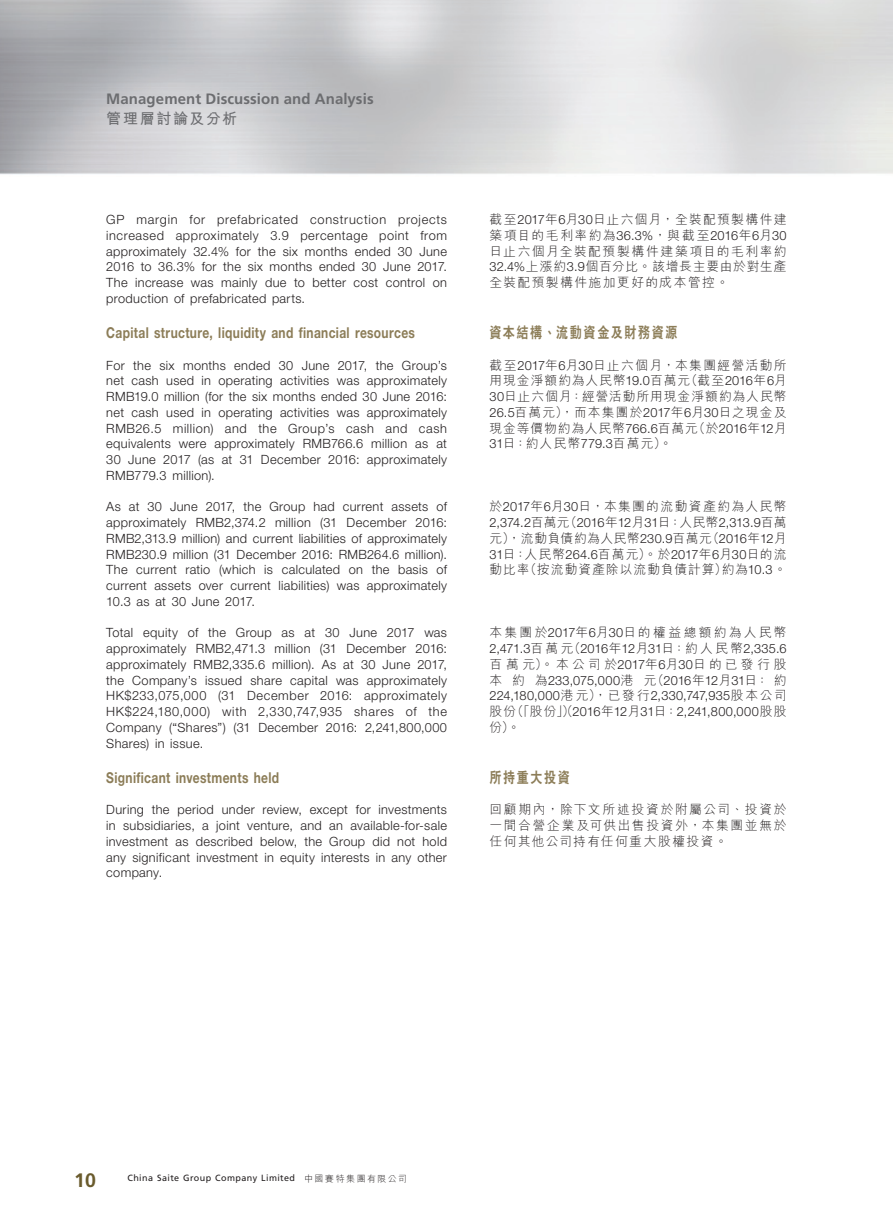
<style>
.page{position:relative;width:893px;height:1212px;background:#fff}
.page>*{position:absolute;margin:0;border:0;box-sizing:border-box;transform-origin:0 0}
.t1{font:700 19.5px "Frutiger LT Std";color:#6a5b2d}
._04___H2{font:700 15px "Helvetica Neue LT Std";letter-spacing:.03em;color:#8c7d58;scale:.8 1}
.t2{font:700 15px "Frutiger LT Std";letter-spacing:.005em;color:#6c6d70}
._04___H2-2{font:800 15px "C Hei 2 HK";letter-spacing:.14em;color:#8c7d58;scale:.8 1}
.t3{font:700 15px "M Hei HK";letter-spacing:.11em;color:#6c6d70}
._01_Body_Text{font:300 12.75px/15.8px "Helvetica Neue LT Std";letter-spacing:.025em;color:#231f20;text-align:justify}
._01_Body_Text-2{font:300 12.75px/15.8px "M Hei HK";letter-spacing:.095em;color:#231f20;text-align:justify}
.t4{font:9px "Frutiger LT Std";letter-spacing:.045em;color:#231f20}
.s1{font-family:"Helvetica Neue LT Std"}
.s2{font-family:"M Hei HK"}
.s3{font-family:"M Hei HK";font-weight:300}
</style>
<div class="page">
<p class="t2" style="left:106px;top:90px;width:269px">Management Discussion and Analysis</p>
<p class="t3" style="left:106px;top:107px;width:132px">管理層討論及分析</p>
<p class="_01_Body_Text" style="left:106px;top:211px;width:342px">GP margin for prefabricated construction projects increased approximately 3.9 percentage point from approximately 32.4% for the six months ended 30 June 2016 to 36.3% for the six months ended 30 June 2017.<br>The increase was mainly due to better cost control on production of prefabricated parts.</p>
<p class="_04___H2" style="left:106px;top:323px;width:387px">Capital structure, liquidity and financial resources</p>
<p class="_01_Body_Text" style="left:106px;top:357px;width:342px">For the six months ended 30 June 2017, the Group’s net cash used in operating activities was approximately RMB19.0 million (for the six months ended 30 June 2016: net cash used in operating activities was approximately RMB26.5 million) and the Group’s cash and cash equivalents were approximately RMB766.6 million as at 30 June 2017 (as at 31 December 2016: approximately RMB779.3 million).</p>
<p class="_01_Body_Text" style="left:106px;top:499px;width:342px">As at 30 June 2017, the Group had current assets of approximately RMB2,374.2 million (31 December 2016:<br>RMB2,313.9 million) and current liabilities of approximately RMB230.9 million (31 December 2016: RMB264.6 million).<br>The current ratio (which is calculated on the basis of current assets over current liabilities) was approximately 10.3 as at 30 June 2017.</p>
<p class="_01_Body_Text" style="left:106px;top:625px;width:342px">Total equity of the Group as at 30 June 2017 was approximately RMB2,471.3 million (31 December 2016: approximately RMB2,335.6 million). As at 30 June 2017, the Company’s issued share capital was approximately HK$233,075,000 (31 December 2016: approximately HK$224,180,000) with 2,330,747,935 shares of the Company (“Shares”) (31 December 2016: 2,241,800,000<br>Shares) in issue.</p>
<p class="_04___H2" style="left:106px;top:768px;width:218px">Significant investments held</p>
<p class="_01_Body_Text" style="left:106px;top:802px;width:342px">During the period under review, except for investments in subsidiaries, a joint venture, and an available-for-sale investment as described below, the Group did not hold any significant investment in equity interests in any other company.</p>
<p class="_01_Body_Text-2" style="left:490px;top:211px;width:299px">截至<span class="s1">2017</span>年<span class="s1">6</span>月<span class="s1">30</span>日止六個月，全裝配預製構件建築項目的毛利率約為<span class="s1">36.3%</span>，與截至<span class="s1">2016</span>年<span class="s1">6</span>月<span class="s1">30</span>日止六個月全裝配預製構件建築項目的毛利率約<span class="s1">32.4%</span>上漲約<span class="s1">3.9</span>個百分比。該增長主要由於對生產全裝配預製構件施加更好的成本管控。</p>
<p class="_04___H2-2" style="left:490px;top:322px;width:236px">資本結構、流動資金及財務資源</p>
<p class="_01_Body_Text-2" style="left:490px;top:356px;width:299px">截至<span class="s1">2017</span>年<span class="s1">6</span>月<span class="s1">30</span>日止六個月，本集團經營活動所用現金淨額約為人民幣<span class="s1">19.0</span>百萬元（截至<span class="s1">2016</span>年<span class="s1">6</span>月<span class="s1">30</span>日止六個月：經營活動所用現金淨額約為人民幣<span class="s1">26.5</span>百萬元），而本集團於<span class="s1">2017</span>年<span class="s1">6</span>月<span class="s1">30</span>日之現金及現金等價物約為人民幣<span class="s1">766.6</span>百萬元（於<span class="s1">2016</span>年<span class="s1">12</span>月<span class="s1">31</span>日：約人民幣<span class="s1">779.3</span>百萬元）。</p>
<p class="_01_Body_Text-2" style="left:490px;top:498px;width:299px">於<span class="s1">2017</span>年<span class="s1">6</span>月<span class="s1">30</span>日，本集團的流動資產約為人民幣<span class="s1">2,374.2</span>百萬元（<span class="s1">2016</span>年<span class="s1">12</span>月<span class="s1">31</span>日：人民幣<span class="s1">2,313.9</span>百萬元），流動負債約為人民幣<span class="s1">230.9</span>百萬元（<span class="s1">2016</span>年<span class="s1">12</span>月<span class="s1">31</span>日：人民幣<span class="s1">264.6</span>百萬元）。於<span class="s1">2017</span>年<span class="s1">6</span>月<span class="s1">30</span>日的流動比率（按流動資產除以流動負債計算）約為<span class="s1">10.3</span>。</p>
<p class="_01_Body_Text" style="left:490px;top:625px;width:299px"><span class="s2">本集團於</span>2017<span class="s2">年</span>6<span class="s2">月</span>30<span class="s2">日的權益總額約為人民幣</span>2,471.3<span class="s2">百萬元（</span>2016<span class="s2">年</span>12<span class="s2">月</span>31<span class="s2">日：約人民幣</span>2,335.6<span class="s2">百萬元）。本公司於</span>2017<span class="s2">年</span>6<span class="s2">月</span>30<span class="s2">日的已發行股本 約 為</span>233,075,000<span class="s2">港 元（</span>2016<span class="s2">年</span>12<span class="s2">月</span>31<span class="s2">日：約</span>224,180,000<span class="s2">港元），已發行</span>2,330,747,935<span class="s2">股本公司股份（「股份」）（</span>2016<span class="s2">年</span>12<span class="s2">月</span>31<span class="s2">日：</span>2,241,800,000<span class="s2">股股份）。</span></p>
<p class="_04___H2-2" style="left:490px;top:767px;width:102px">所持重大投資</p>
<p class="_01_Body_Text-2" style="left:490px;top:801px;width:299px">回顧期內，除下文所述投資於附屬公司、投資於一間合營企業及可供出售投資外，本集團並無於任何其他公司持有任何重大股權投資。</p>
<h1 class="t1" style="left:74px;top:1169px;width:23px">10</h1>
<p class="t4" style="left:128px;top:1173px;width:281px">China Saite Group Company Limited <span class="s3">中國賽特集團有限公司</span></p>
</div>
